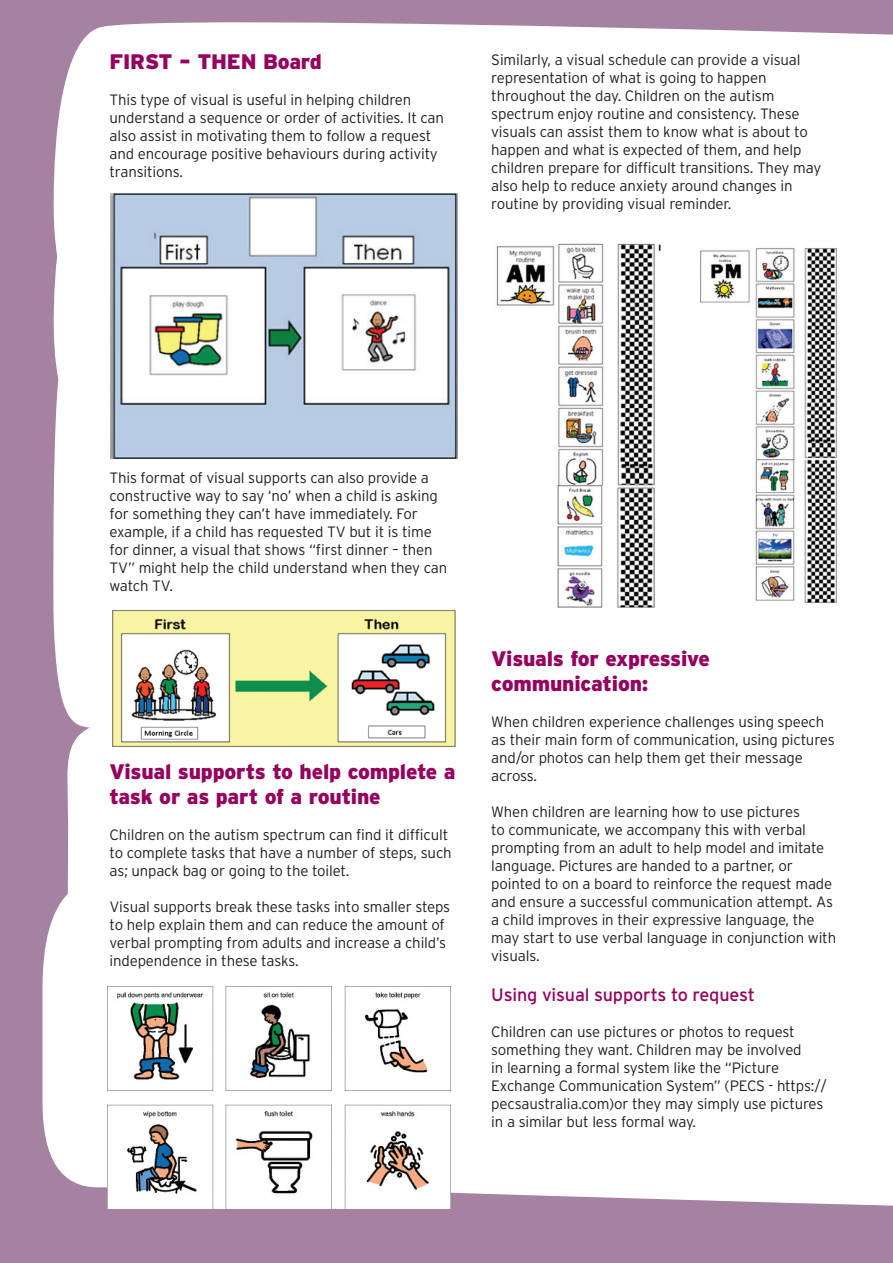
<style>
.page{position:relative;width:893px;height:1263px;background:#a682a2}
.page>*{position:absolute;margin:0;border:0;box-sizing:border-box;transform-origin:0 0}
.t1{font:900 21px/25.2px "Interstate";letter-spacing:-.01em;color:#97015e}
.t2{font:18px "Interstate";letter-spacing:-.01em;color:#97015e}
.t3{font:300 15px/18px "Interstate";letter-spacing:-.01em;color:#231f20}
</style>
<div class="page">
<div style="left:43px;top:22px;width:850px;height:1184px;background:#fff"></div>
<img style="left:110px;top:193px;width:347px;height:266px">
<img style="left:110px;top:608px;width:347px;height:141px">
<img style="left:493px;top:235px;width:352px;height:379px">
<img style="left:107px;top:986px;width:344px;height:223px">
<h1 class="t1" style="left:110px;top:49px;width:214px">FIRST – THEN Board</h1>
<p class="t3" style="left:110px;top:91px;width:336px">This type of visual is useful in helping children understand a sequence or order of activities. It can also assist in motivating them to follow a request and encourage positive behaviours during activity transitions.</p>
<p class="t3" style="left:491px;top:50px;width:332px">Similarly, a visual schedule can provide a visual representation of what is going to happen throughout the day. Children on the autism spectrum enjoy routine and consistency. These visuals can assist them to know what is about to happen and what is expected of them, and help children prepare for difficult transitions. They may also help to reduce anxiety around changes in routine by providing visual reminder.</p>
<p class="t3" style="left:110px;top:469px;width:339px">This format of visual supports can also provide a constructive way to say ‘no’ when a child is asking for something they can’t have immediately. For example, if a child has requested TV but it is time for dinner, a visual that shows “first dinner – then TV” might help the child understand when they can watch TV.</p>
<h1 class="t1" style="left:110px;top:758px;width:348px">Visual supports to help complete a task or as part of a routine</h1>
<p class="t3" style="left:110px;top:825px;width:344px">Children on the autism spectrum can find it difficult to complete tasks that have a number of steps, such as; unpack bag or going to the toilet.</p>
<p class="t3" style="left:110px;top:897px;width:342px">Visual supports break these tasks into smaller steps to help explain them and can reduce the amount of verbal prompting from adults and increase a child’s independence in these tasks.</p>
<h1 class="t1" style="left:491px;top:646px;width:220px">Visuals for expressive communication:</h1>
<p class="t3" style="left:491px;top:713px;width:345px">When children experience challenges using speech as their main form of communication, using pictures and/or photos can help them get their message across.</p>
<p class="t3" style="left:491px;top:803px;width:346px">When children are learning how to use pictures<br>to communicate, we accompany this with verbal prompting from an adult to help model and imitate language. Pictures are handed to a partner, or pointed to on a board to reinforce the request made and ensure a successful communication attempt. As a child improves in their expressive language, the may start to use verbal language in conjunction with visuals.</p>
<p class="t2" style="left:491px;top:984px;width:265px">Using visual supports to request</p>
<p class="t3" style="left:491px;top:1022px;width:337px">Children can use pictures or photos to request something they want. Children may be involved<br>in learning a formal system like the “Picture Exchange Communication System” (PECS - https:// pecsaustralia.com)or they may simply use pictures in a similar but less formal way.</p>
</div>
